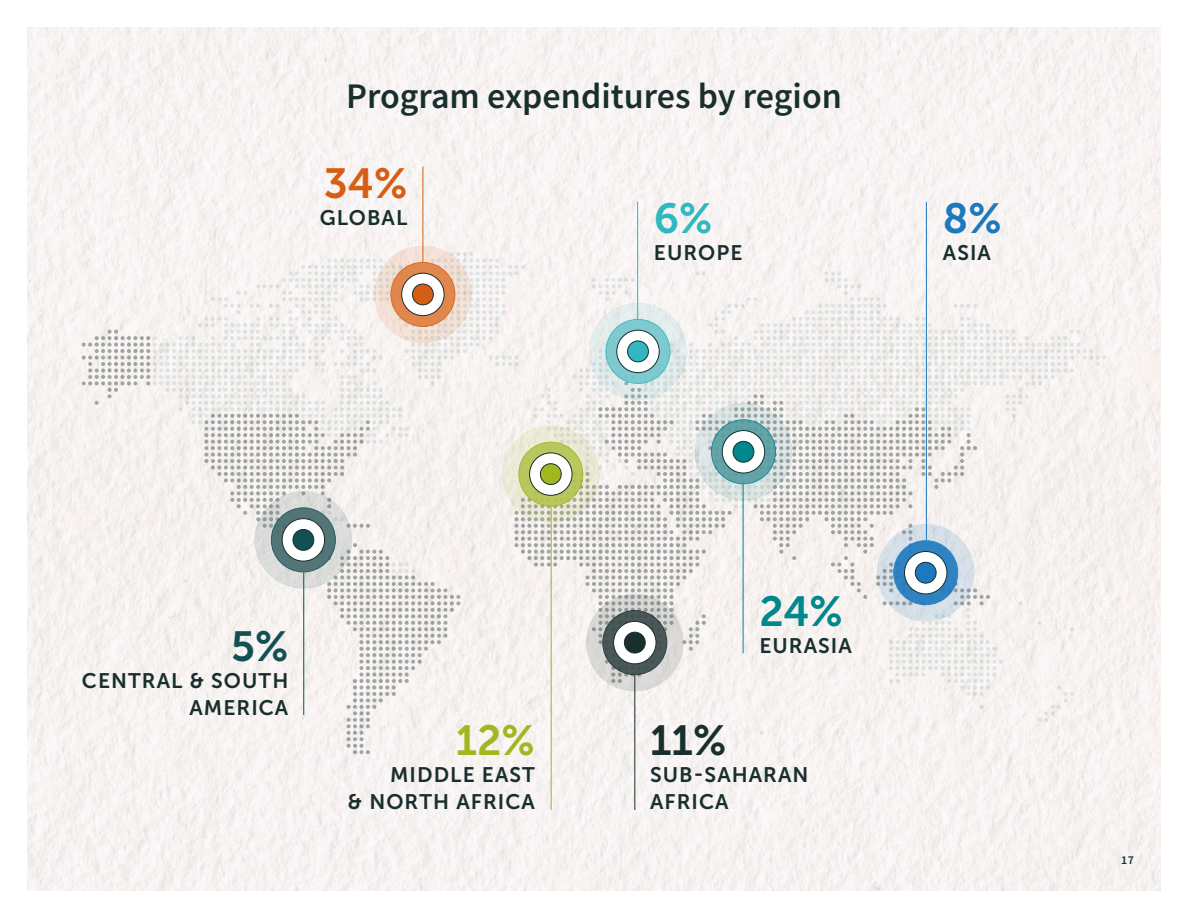
<style>
.page{position:relative;width:1188px;height:918px;background:#fff}
.page>*{position:absolute;margin:0;border:0;box-sizing:border-box;transform-origin:0 0}
.t1{font:42px "Museo Sans 700";color:#d65d14}
.t2{font:42px "Museo Sans 700";color:#a0b71e}
.t3{font:42px "Museo Sans 700";color:#182f2e}
.t4{font:42px "Museo Sans 700";color:#00888d}
.t5{font:42px "Museo Sans 700";color:#115153}
.t6{font:42px "Museo Sans 700";color:#30b7c0}
.t7{font:42px "Museo Sans 700";color:#1d79be}
.t8{font:600 36px "Source Sans Pro";color:#182f2e}
.t9{font:21px/27px "Museo Sans 700";letter-spacing:.05em;color:#182f2e;text-align:right}
.t10{font:600 12px "Source Sans Pro";color:#182f2e}
</style>
<div class="page">
<img style="left:27px;top:27px;width:1134px;height:864px">
<svg style="left:82px;top:252px;width:1024px;height:502px"></svg>
<svg style="left:375px;top:246px;width:96px;height:97px;background:#eddace"></svg>
<svg style="left:391px;top:262px;width:64px;height:64px;background:#db844a"></svg>
<div style="left:391px;top:262px;width:64px;height:65px;border:1px solid #d65d14;border-radius:50%"></div>
<div style="left:402px;top:273px;width:42px;height:43px;background:#fff;border-radius:50%"></div>
<div style="left:401px;top:273px;width:44px;height:43px;border:1px solid #182f2e;border-radius:50%"></div>
<div style="left:412px;top:284px;width:21px;height:21px;background:#d65d14;border-radius:50%"></div>
<div style="left:412px;top:284px;width:22px;height:21px;border:1px solid #182f2e;border-radius:50%"></div>
<hr style="left:423px;top:166px;width:1px;height:96px;background:#d65d14">
<svg style="left:255px;top:492px;width:97px;height:96px;background:#d2d5d4"></svg>
<svg style="left:271px;top:508px;width:64px;height:64px;background:#507273"></svg>
<div style="left:271px;top:507px;width:65px;height:65px;border:1px solid #115153;border-radius:50%"></div>
<div style="left:282px;top:519px;width:43px;height:42px;background:#fff;border-radius:50%"></div>
<div style="left:282px;top:518px;width:43px;height:43px;border:1px solid #182f2e;border-radius:50%"></div>
<div style="left:293px;top:529px;width:21px;height:21px;background:#115153;border-radius:50%"></div>
<div style="left:293px;top:529px;width:21px;height:22px;border:1px solid #182f2e;border-radius:50%"></div>
<hr style="left:303px;top:572px;width:1px;height:143px;background:#115153">
<svg style="left:503px;top:426px;width:96px;height:96px;background:#e0e0cb"></svg>
<svg style="left:519px;top:442px;width:64px;height:64px;background:#b2bf5a"></svg>
<div style="left:518px;top:442px;width:65px;height:65px;border:1px solid #a0b71e;border-radius:50%"></div>
<div style="left:530px;top:453px;width:42px;height:42px;background:#fff;border-radius:50%"></div>
<div style="left:529px;top:453px;width:43px;height:43px;border:1px solid #182f2e;border-radius:50%"></div>
<div style="left:540px;top:464px;width:21px;height:21px;background:#a0b71e;border-radius:50%"></div>
<div style="left:540px;top:463px;width:22px;height:22px;border:1px solid #182f2e;border-radius:50%"></div>
<hr style="left:551px;top:506px;width:1px;height:304px;background:#a0b71e">
<svg style="left:590px;top:303px;width:96px;height:97px;background:#dae7e6"></svg>
<svg style="left:606px;top:319px;width:64px;height:64px;background:#79c4ca"></svg>
<div style="left:606px;top:319px;width:64px;height:65px;border:1px solid #30b7c0;border-radius:50%"></div>
<div style="left:617px;top:330px;width:42px;height:43px;background:#fff;border-radius:50%"></div>
<div style="left:616px;top:330px;width:44px;height:43px;border:1px solid #182f2e;border-radius:50%"></div>
<div style="left:628px;top:341px;width:20px;height:21px;background:#30b7c0;border-radius:50%"></div>
<div style="left:627px;top:341px;width:22px;height:21px;border:1px solid #182f2e;border-radius:50%"></div>
<hr style="left:637px;top:202px;width:1px;height:117px;background:#30b7c0">
<svg style="left:587px;top:594px;width:96px;height:97px;background:#cbcbc9"></svg>
<svg style="left:603px;top:611px;width:64px;height:64px;background:#465454"></svg>
<div style="left:602px;top:610px;width:65px;height:65px;border:1px solid #182f2e;border-radius:50%"></div>
<div style="left:614px;top:621px;width:42px;height:43px;background:#fff;border-radius:50%"></div>
<div style="left:613px;top:621px;width:43px;height:43px;border:1px solid #182f2e;border-radius:50%"></div>
<div style="left:624px;top:632px;width:21px;height:21px;background:#182f2e;border-radius:50%"></div>
<div style="left:624px;top:632px;width:22px;height:21px;border:1px solid #182f2e;border-radius:50%"></div>
<hr style="left:634px;top:675px;width:1px;height:135px;background:#182f2e">
<svg style="left:695px;top:404px;width:97px;height:96px;background:#cbd7d6"></svg>
<svg style="left:711px;top:420px;width:64px;height:64px;background:#5d9ea2"></svg>
<div style="left:711px;top:419px;width:65px;height:65px;border:1px solid #00888d;border-radius:50%"></div>
<div style="left:722px;top:431px;width:43px;height:42px;background:#fff;border-radius:50%"></div>
<div style="left:722px;top:430px;width:43px;height:43px;border:1px solid #182f2e;border-radius:50%"></div>
<div style="left:733px;top:441px;width:21px;height:21px;background:#00888d;border-radius:50%"></div>
<div style="left:733px;top:441px;width:21px;height:22px;border:1px solid #182f2e;border-radius:50%"></div>
<hr style="left:743px;top:484px;width:1px;height:169px;background:#00888d">
<svg style="left:877px;top:524px;width:97px;height:97px;background:#cdd8e1"></svg>
<div style="left:894px;top:541px;width:64px;height:64px;background:#2f83c1;border-radius:50%"></div>
<div style="left:893px;top:540px;width:65px;height:65px;border:1px solid #1d79be;border-radius:50%"></div>
<div style="left:904px;top:551px;width:43px;height:43px;background:#fff;border-radius:50%"></div>
<div style="left:904px;top:551px;width:43px;height:43px;border:1px solid #182f2e;border-radius:50%"></div>
<div style="left:915px;top:562px;width:21px;height:21px;background:#1d79be;border-radius:50%"></div>
<div style="left:915px;top:562px;width:22px;height:22px;border:1px solid #182f2e;border-radius:50%"></div>
<hr style="left:926px;top:202px;width:1px;height:338px;background:#1d79be">
<h2 class="t8" style="left:346px;top:72px;width:497px">Program expenditures by region</h2>
<h1 class="t1" style="left:324px;top:160px;width:85px">34%</h1>
<p class="t9" style="left:320px;top:204px;width:89px">GLOBAL</p>
<h1 class="t6" style="left:654px;top:196px;width:60px">6%</h1>
<p class="t9" style="left:654px;top:240px;width:90px">EUROPE</p>
<h1 class="t7" style="left:943px;top:196px;width:60px">8%</h1>
<p class="t9" style="left:943px;top:240px;width:50px">ASIA</p>
<h1 class="t5" style="left:231px;top:623px;width:59px">5%</h1>
<p class="t9" style="left:82px;top:668px;width:208px">CENTRAL &amp; SOUTH<br>AMERICA</p>
<h1 class="t2" style="left:456px;top:717px;width:81px">12%</h1>
<p class="t9" style="left:348px;top:762px;width:189px">MIDDLE EAST<br>&amp; NORTH AFRICA</p>
<h1 class="t4" style="left:759px;top:588px;width:85px">24%</h1>
<p class="t9" style="left:759px;top:632px;width:94px">EURASIA</p>
<h1 class="t3" style="left:650px;top:717px;width:78px">11%</h1>
<p class="t9" style="left:650px;top:762px;width:160px;text-align:left">SUB-SAHARAN<br>AFRICA</p>
<p class="t10" style="left:1121px;top:852px;width:14px">17</p>
</div>
